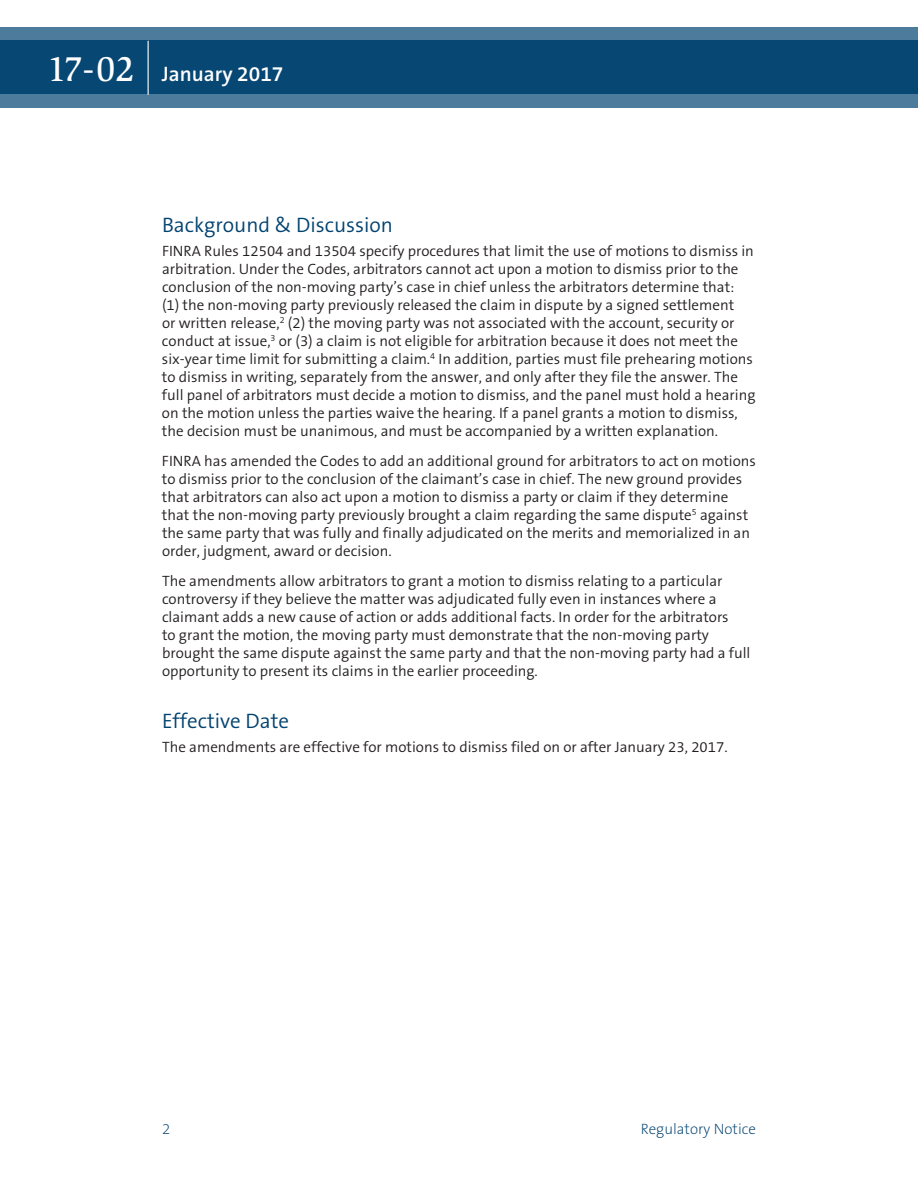
<style>
.page{position:relative;width:918px;height:1188px;background:#fff}
.page>*{position:absolute;margin:0;border:0;box-sizing:border-box;transform-origin:0 0}
.t1{font:300 21px "The Sans B4";color:#004270}
.t2{font:600 21px "The Sans B6";color:#fff}
.t3{font:300 15px/18px "The Sans B4";color:#231f20}
.t4{font:200 15px "The Sans B2";color:#004270}
.s1{font-family:"Slimbach LT";font-weight:500;font-size:36px}
</style>
<div class="page">
<svg style="left:0;top:27px;width:918px;height:81px;background:#1e5881"></svg>
<hr style="left:148px;top:41px;width:1px;height:54px;background:#fff">
<h1 class="t2" style="left:47px;top:63px;width:238px"><span class="s1">17-02</span> January 2017</h1>
<h1 class="t1" style="left:162px;top:213px;width:233px">Background &amp; Discussion</h1>
<p class="t3" style="left:162px;top:242px;width:595px">FINRA Rules 12504 and 13504 specify procedures that limit the use of motions to dismiss in arbitration. Under the Codes, arbitrators cannot act upon a motion to dismiss prior to the conclusion of the non-moving party’s case in chief unless the arbitrators determine that: (1) the non-moving party previously released the claim in dispute by a signed settlement<br>or written release,<sup>2</sup> (2) the moving party was not associated with the account, security or conduct at issue,<sup>3</sup> or (3) a claim is not eligible for arbitration because it does not meet the six-year time limit for submitting a claim.<sup>4</sup> In addition, parties must file prehearing motions to dismiss in writing, separately from the answer, and only after they file the answer. The full panel of arbitrators must decide a motion to dismiss, and the panel must hold a hearing on the motion unless the parties waive the hearing. If a panel grants a motion to dismiss, the decision must be unanimous, and must be accompanied by a written explanation.</p>
<p class="t3" style="left:162px;top:452px;width:596px">FINRA has amended the Codes to add an additional ground for arbitrators to act on motions to dismiss prior to the conclusion of the claimant’s case in chief. The new ground provides that arbitrators can also act upon a motion to dismiss a party or claim if they determine that the non-moving party previously brought a claim regarding the same dispute<sup>5</sup> against the same party that was fully and finally adjudicated on the merits and memorialized in an order, judgment, award or decision.</p>
<p class="t3" style="left:162px;top:572px;width:590px">The amendments allow arbitrators to grant a motion to dismiss relating to a particular controversy if they believe the matter was adjudicated fully even in instances where a claimant adds a new cause of action or adds additional facts. In order for the arbitrators<br>to grant the motion, the moving party must demonstrate that the non-moving party brought the same dispute against the same party and that the non-moving party had a full opportunity to present its claims in the earlier proceeding.</p>
<h1 class="t1" style="left:162px;top:709px;width:129px">Effective Date</h1>
<p class="t3" style="left:162px;top:738px;width:567px">The amendments are effective for motions to dismiss filed on or after January 23, 2017.</p>
<p class="t4" style="left:162px;top:1121px;width:10px">2</p>
<p class="t4" style="left:641px;top:1121px;width:117px">Regulatory Notice</p>
</div>
